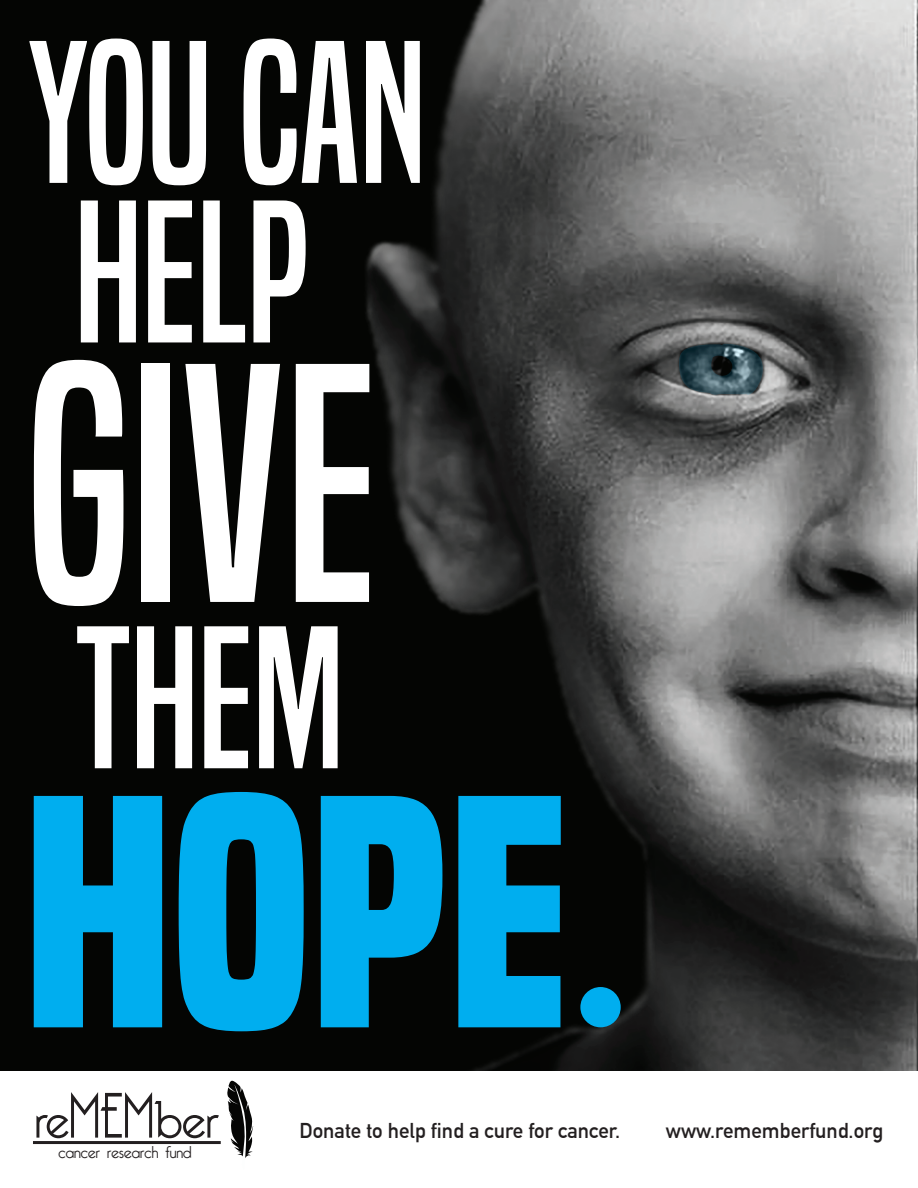
<style>
.page{position:relative;width:918px;height:1188px;background:#040503}
.page>*{position:absolute;margin:0;border:0;box-sizing:border-box;transform-origin:0 0}
.t1{font:187.5px/159.6px "Built Titling Rg";color:#fff}
.t2{font:700 21px "DIN Alternate";color:#231f20}
.t3{font:300 16.65px "Bellerose";color:#231f20}
</style>
<div class="page">
<img style="left:272px;top:0;width:646px;height:1072px">
<div style="left:0;top:1072px;width:918px;height:116px;background:#fff"></div>
<svg style="left:36px;top:1092px;width:183px;height:46px"></svg>
<hr style="left:33px;top:1141px;width:188px;height:3px;background:#231f20">
<svg style="left:227px;top:1080px;width:26px;height:78px"></svg>
<svg style="left:679px;top:344px;width:84px;height:51px;background:#3f545b"></svg>
<svg style="left:34px;top:360px;width:89px;height:246px"></svg>
<div style="left:141px;top:364px;width:29px;height:238px;background:#fff"></div>
<svg style="left:185px;top:364px;width:95px;height:238px"></svg>
<svg style="left:296px;top:364px;width:73px;height:238px"></svg>
<svg style="left:34px;top:796px;width:128px;height:231px"></svg>
<svg style="left:179px;top:792px;width:125px;height:239px"></svg>
<svg style="left:321px;top:796px;width:121px;height:231px"></svg>
<svg style="left:458px;top:796px;width:103px;height:231px"></svg>
<div style="left:580px;top:987px;width:41px;height:40px;background:#00aeef;border-radius:50%"></div>
<h1 class="t1" style="left:28px;top:35px;width:399px">YOU CAN<br>HELP</h1>
<h1 class="t1" style="left:75px;top:621px;width:270px">THEM</h1>
<p class="t3" style="left:58px;top:1142px;width:135px">cancer research fund</p>
<p class="t2" style="left:300px;top:1118px;width:322px">Donate to help find a cure for cancer.</p>
<p class="t2" style="left:666px;top:1118px;width:219px">www.rememberfund.org</p>
</div>
